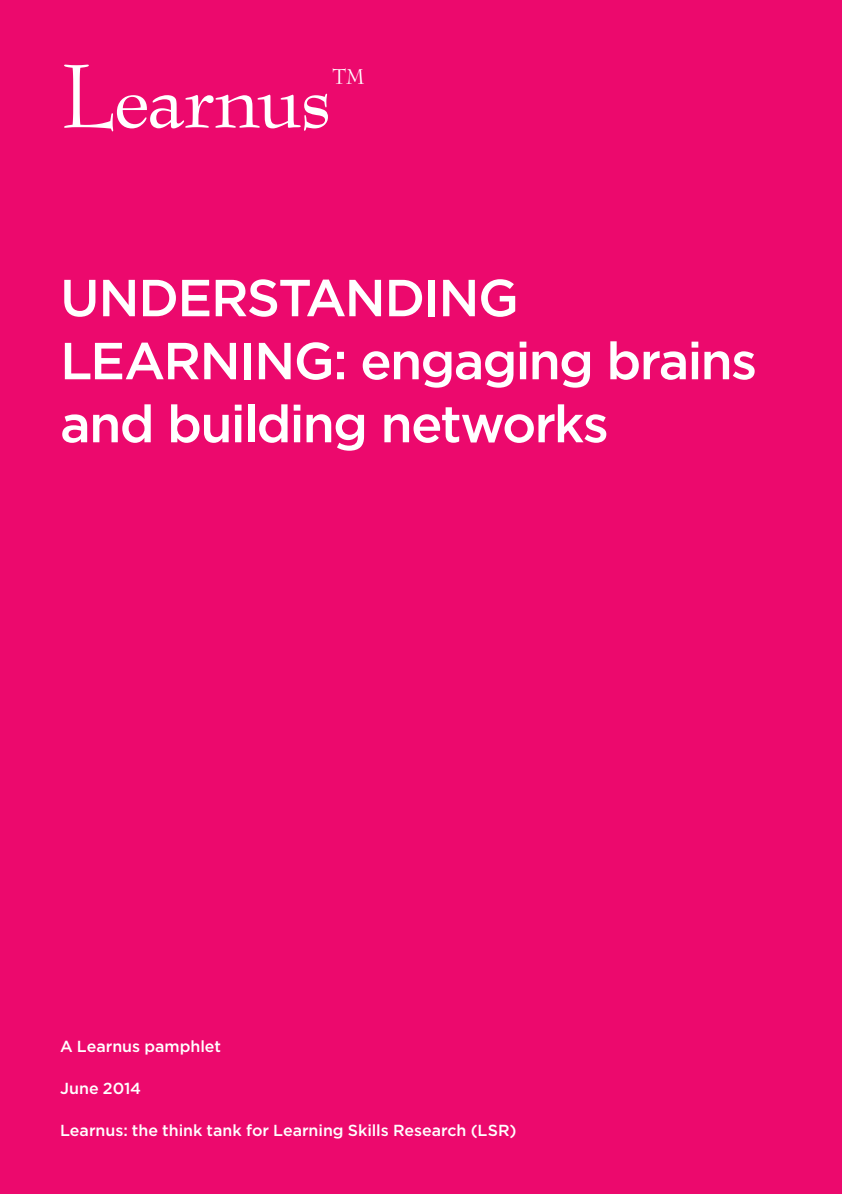
<style>
.page{position:relative;width:842px;height:1194px;background:#fff}
.page>*{position:absolute;margin:0;border:0;box-sizing:border-box;transform-origin:0 0}
.URL{font:88px "Bernhard Modern BT";letter-spacing:-.025em;color:#fff}
.URL-2{font:500 52px/63px "Gotham";letter-spacing:-.035em;color:#fff}
.URL-3{font:21px "Bernhard Modern BT";color:#fff}
.URL-4{font:500 16px "Gotham";letter-spacing:-.005em;color:#fff}
</style>
<div class="page">
<div style="left:0;top:0;width:841px;height:1194px;background:#ec096d"></div>
<p class="URL" style="left:60px;top:38px;width:273px">Learnus</p>
<p class="URL-3" style="left:332px;top:63px;width:34px">TM</p>
<p class="URL-2" style="left:60px;top:265px;width:698px">UNDERSTANDING<br>LEARNING: engaging brains and building networks</p>
<p class="URL-4" style="left:60px;top:1037px;width:162px">A Learnus pamphlet</p>
<p class="URL-4" style="left:60px;top:1079px;width:82px">June 2014</p>
<p class="URL-4" style="left:60px;top:1121px;width:457px">Learnus: the think tank for Learning Skills Research (LSR)</p>
</div>
